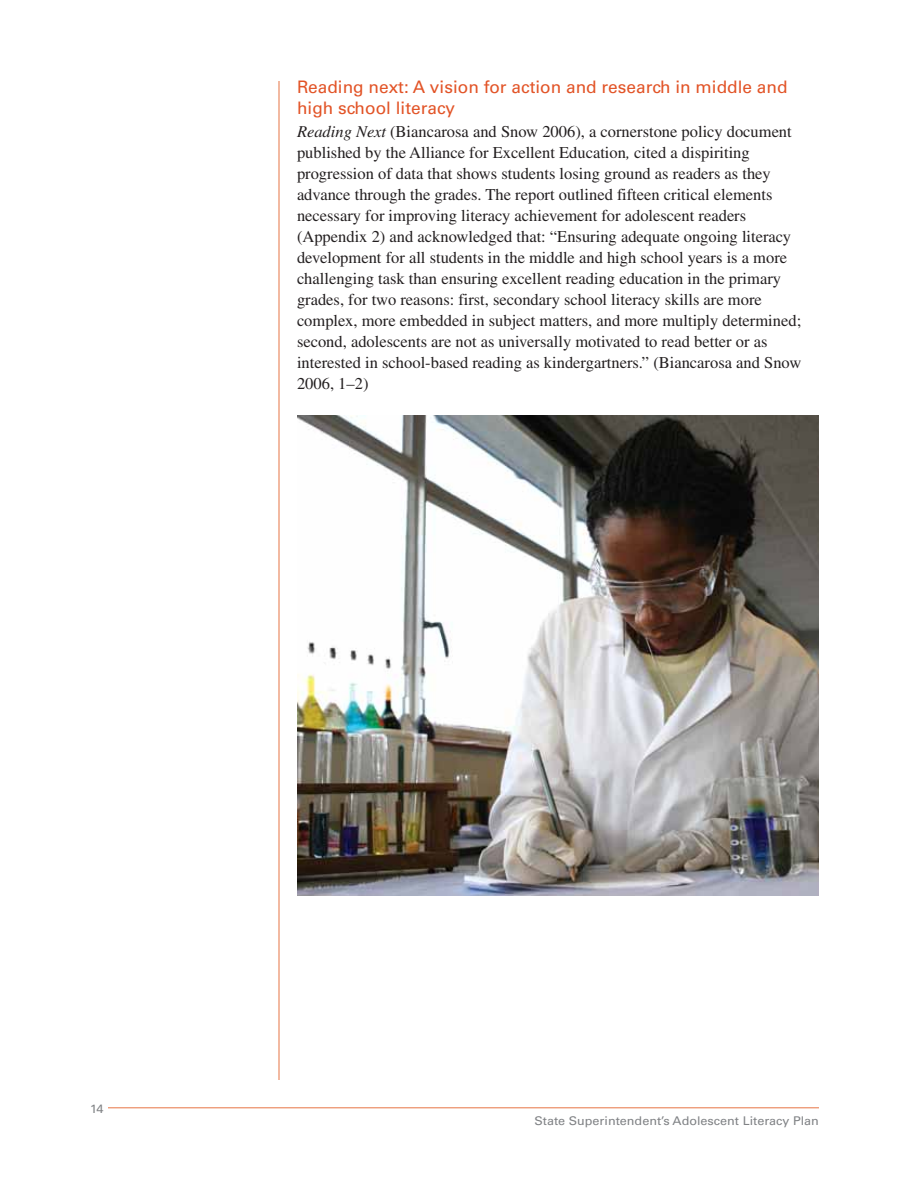
<style>
.page{position:relative;width:918px;height:1188px;background:#fff}
.page>*{position:absolute;margin:0;border:0;box-sizing:border-box;transform-origin:0 0}
.t1{font:17.25px/21px "Univers LT Std";color:#e25326}
.t2{font:16.5px/21px "Times LT Std";color:#231f20}
.t3{font:12px "Univers LT Std";color:#808285;scale:1.05 1}
.s1{font-style:italic}
</style>
<div class="page">
<hr style="left:108px;top:1107px;width:711px;height:1px;background:#e77545">
<hr style="left:279px;top:81px;width:1px;height:999px;background:#e77545">
<img style="left:297px;top:415px;width:522px;height:481px">
<p class="t1" style="left:297px;top:78px;width:492px">Reading next: A vision for action and research in middle and high school literacy</p>
<p class="t2" style="left:297px;top:123px;width:506px"><span class="s1">Reading Next</span> (Biancarosa and Snow 2006), a cornerstone policy document published by the Alliance for Excellent Education<span class="s1">,</span> cited a dispiriting progression of data that shows students losing ground as readers as they advance through the grades. The report outlined fifteen critical elements necessary for improving literacy achievement for adolescent readers (Appendix 2) and acknowledged that: “Ensuring adequate ongoing literacy development for all students in the middle and high school years is a more challenging task than ensuring excellent reading education in the primary grades, for two reasons: first, secondary school literacy skills are more complex, more embedded in subject matters, and more multiply determined; second, adolescents are not as universally motivated to read better or as interested in school-based reading as kindergartners.” (Biancarosa and Snow 2006, 1–2)</p>
<p class="t3" style="left:90px;top:1103px;width:14px">14</p>
<p class="t3" style="left:535px;top:1115px;width:272px">State Superintendent’s Adolescent Literacy Plan</p>
</div>
